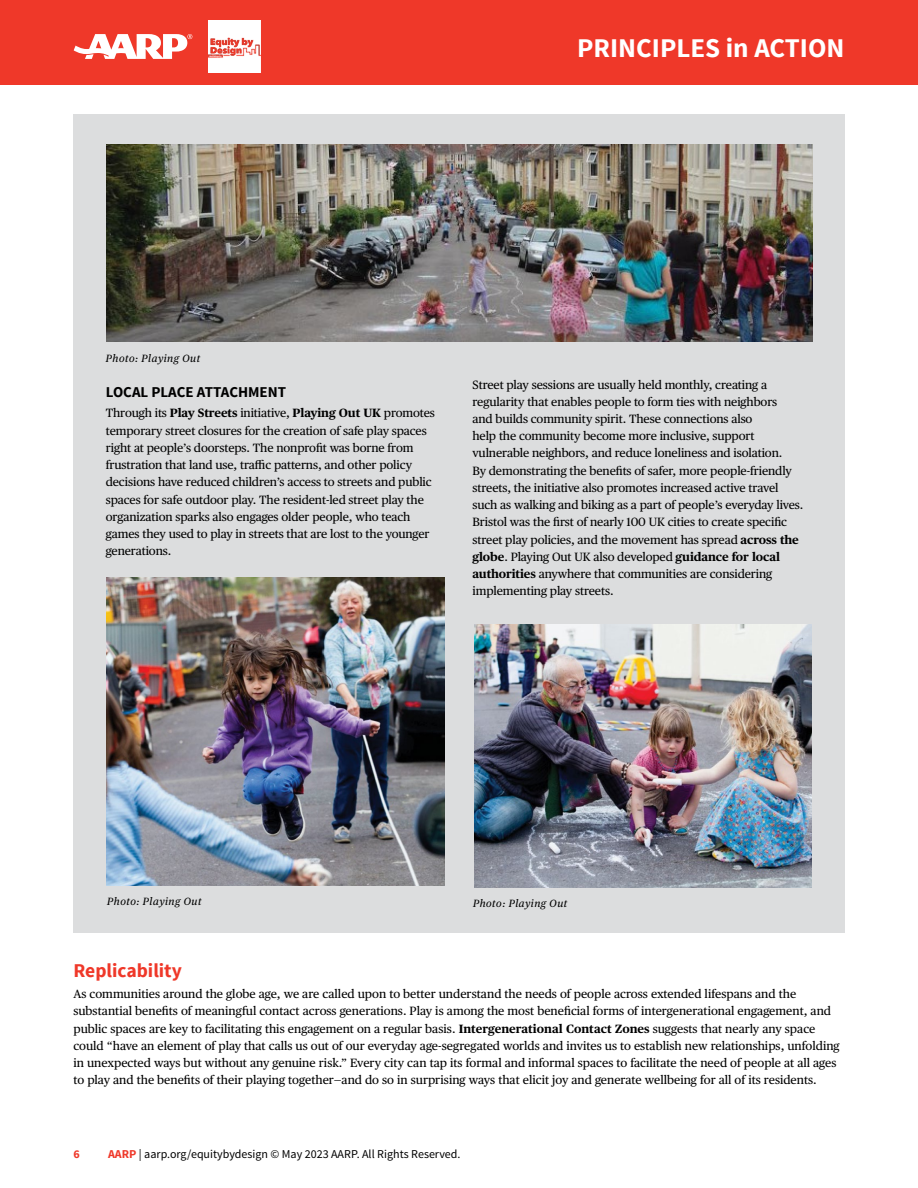
<style>
.page{position:relative;width:918px;height:1188px;background:#fff}
.page>*{position:absolute;margin:0;border:0;box-sizing:border-box;transform-origin:0 0}
.t1{font:700 27px "Source Sans Pro";color:#fff}
.t2{font:700 19.5px "Source Sans Pro";color:#ef3829}
.t3{font:700 15px "Source Sans Pro";color:#000}
.t4{font:12px/17.2px "Publico Text";letter-spacing:-.01em;color:#000}
.t5{font:12px "Source Sans Pro";color:#000}
.t6{font:700 12px "Source Sans Pro";color:#ef3829}
.t7{font:italic 10.5px "Publico Text";letter-spacing:.05em;color:#000}
.s1{font-weight:700}
.s2{font-weight:700;color:#ef3829}
</style>
<div class="page">
<div style="left:0;top:0;width:918px;height:85px;background:#ef3829"></div>
<svg style="left:74px;top:34px;width:118px;height:25px"></svg>
<img style="left:209px;top:21px;width:52px;height:51px">
<div style="left:73px;top:115px;width:772px;height:818px;background:#dcddde"></div>
<img style="left:107px;top:145px;width:705px;height:196px">
<img style="left:107px;top:578px;width:337px;height:308px">
<img style="left:474px;top:624px;width:338px;height:263px">
<h1 class="t1" style="left:577px;top:30px;width:269px">PRINCIPLES in ACTION</h1>
<p class="t7" style="left:106px;top:350px;width:96px">Photo: Playing Out</p>
<p class="t3" style="left:106px;top:382px;width:182px">LOCAL PLACE ATTACHMENT</p>
<p class="t4" style="left:106px;top:404px;width:331px">Through its <span class="s1">Play Streets</span> initiative, <span class="s1">Playing Out UK</span> promotes temporary street closures for the creation of safe play spaces right at people’s doorsteps. The nonprofit was borne from frustration that land use, traffic patterns, and other policy decisions have reduced children’s access to streets and public spaces for safe outdoor play. The resident-led street play the organization sparks also engages older people, who teach games they used to play in streets that are lost to the younger generations.</p>
<p class="t4" style="left:472px;top:375px;width:332px">Street play sessions are usually held monthly, creating a regularity that enables people to form ties with neighbors<br>and builds community spirit. These connections also<br>help the community become more inclusive, support vulnerable neighbors, and reduce loneliness and isolation.<br>By demonstrating the benefits of safer, more people-friendly streets, the initiative also promotes increased active travel such as walking and biking as a part of people’s everyday lives.<br>Bristol was the first of nearly 100 UK cities to create specific street play policies, and the movement has spread <span class="s1">across the globe</span>. Playing Out UK also developed <span class="s1">guidance for local authorities</span> anywhere that communities are considering implementing play streets.</p>
<p class="t7" style="left:107px;top:893px;width:96px">Photo: Playing Out</p>
<p class="t7" style="left:473px;top:895px;width:96px">Photo: Playing Out</p>
<h2 class="t2" style="left:73px;top:958px;width:110px">Replicability</h2>
<p class="t4" style="left:73px;top:984px;width:768px">As communities around the globe age, we are called upon to better understand the needs of people across extended lifespans and the substantial benefits of meaningful contact across generations. Play is among the most beneficial forms of intergenerational engagement, and public spaces are key to facilitating this engagement on a regular basis. <span class="s1">Intergenerational Contact Zones</span> suggests that nearly any space could “have an element of play that calls us out of our everyday age-segregated worlds and invites us to establish new relationships, unfolding in unexpected ways but without any genuine risk.” Every city can tap its formal and informal spaces to facilitate the need of people at all ages to play and the benefits of their playing together—and do so in surprising ways that elicit joy and generate wellbeing for all of its residents.</p>
<p class="t6" style="left:74px;top:1146px;width:8px">6</p>
<p class="t5" style="left:108px;top:1147px;width:354px"><span class="s2">AARP</span> | aarp.org/equitybydesign © May 2023 AARP. All Rights Reserved.</p>
</div>
